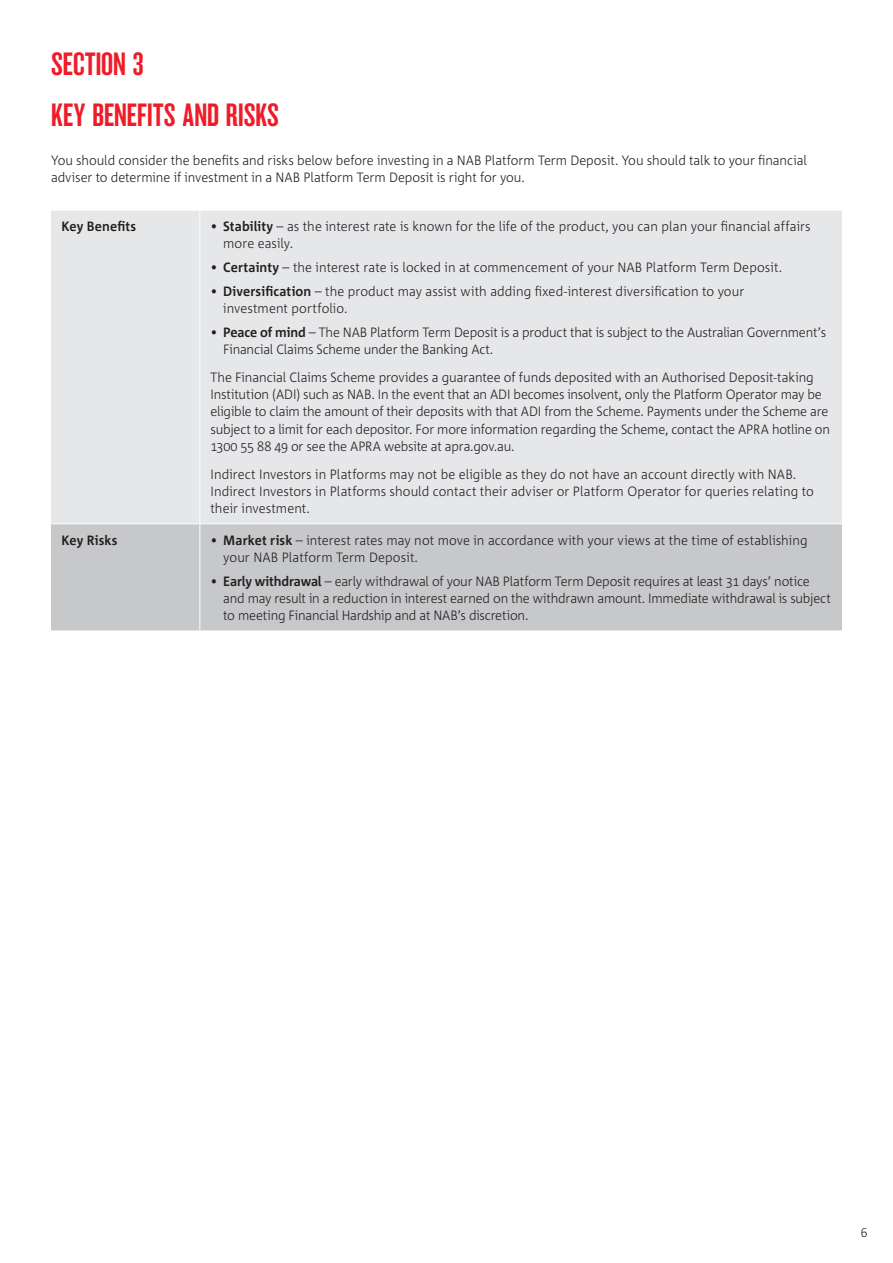
<style>
.page{position:relative;width:893px;height:1263px;background:#fff}
.page>*{position:absolute;margin:0;border:0;box-sizing:border-box;transform-origin:0 0}
.t1{font:30px/51.3px "NAB Impact";color:#ee1c28}
.t2{font:300 13.5px/17.2px "Corpid";letter-spacing:-.005em;color:#231f20;scale:.95 1}
.t3{font:700 13.5px "Corpid";letter-spacing:.01em;color:#231f20;scale:.95 1}
.s1{font-weight:700}
</style>
<div class="page">
<div style="left:51px;top:211px;width:791px;height:312px;background:#e6e7e9"></div>
<div style="left:51px;top:524px;width:791px;height:107px;background:#c7c8ca"></div>
<hr style="left:199px;top:210px;width:1px;height:313px;background:#fff">
<hr style="left:199px;top:524px;width:1px;height:107px;background:#fff">
<h1 class="t1" style="left:51px;top:40px;width:229px">SECTION 3<br>KEY BENEFITS AND RISKS</h1>
<p class="t2" style="left:51px;top:152px;width:797px">You should consider the benefits and risks below before investing in a NAB Platform Term Deposit. You should talk to your financial adviser to determine if investment in a NAB Platform Term Deposit is right for you.</p>
<p class="t3" style="left:62px;top:219px;width:80px">Key Benefits</p>
<p class="t2" style="left:223px;top:218px;width:620px;text-indent:-13px">• <span class="s1">Stability</span> – as the interest rate is known for the life of the product, you can plan your financial affairs more easily.</p>
<p class="t2" style="left:210px;top:259px;width:603px">• <span class="s1">Certainty</span> – the interest rate is locked in at commencement of your NAB Platform Term Deposit.</p>
<p class="t2" style="left:223px;top:283px;width:550px;text-indent:-13px">• <span class="s1">Diversification</span> – the product may assist with adding fixed-interest diversification to your investment portfolio.</p>
<p class="t2" style="left:223px;top:323px;width:636px;text-indent:-13px">• <span class="s1">Peace of mind</span> – The NAB Platform Term Deposit is a product that is subject to the Australian Government’s<br>Financial Claims Scheme under the Banking Act.</p>
<p class="t2" style="left:210px;top:369px;width:654px">The Financial Claims Scheme provides a guarantee of funds deposited with an Authorised Deposit-taking Institution (ADI) such as NAB. In the event that an ADI becomes insolvent, only the Platform Operator may be eligible to claim the amount of their deposits with that ADI from the Scheme. Payments under the Scheme are subject to a limit for each depositor. For more information regarding the Scheme, contact the APRA hotline on 1300 55 88 49 or see the APRA website at apra.gov.au.</p>
<p class="t2" style="left:210px;top:465px;width:637px">Indirect Investors in Platforms may not be eligible as they do not have an account directly with NAB.<br>Indirect Investors in Platforms should contact their adviser or Platform Operator for queries relating to their investment.</p>
<p class="t3" style="left:62px;top:532px;width:60px">Key Risks</p>
<p class="t2" style="left:223px;top:532px;width:617px;text-indent:-13px">• <span class="s1">Market risk</span> – interest rates may not move in accordance with your views at the time of establishing your NAB Platform Term Deposit.</p>
<p class="t2" style="left:223px;top:573px;width:641px;text-indent:-13px">• <span class="s1">Early withdrawal</span> – early withdrawal of your NAB Platform Term Deposit requires at least 31 days’ notice and may result in a reduction in interest earned on the withdrawn amount. Immediate withdrawal is subject to meeting Financial Hardship and at NAB’s discretion.</p>
</div>
